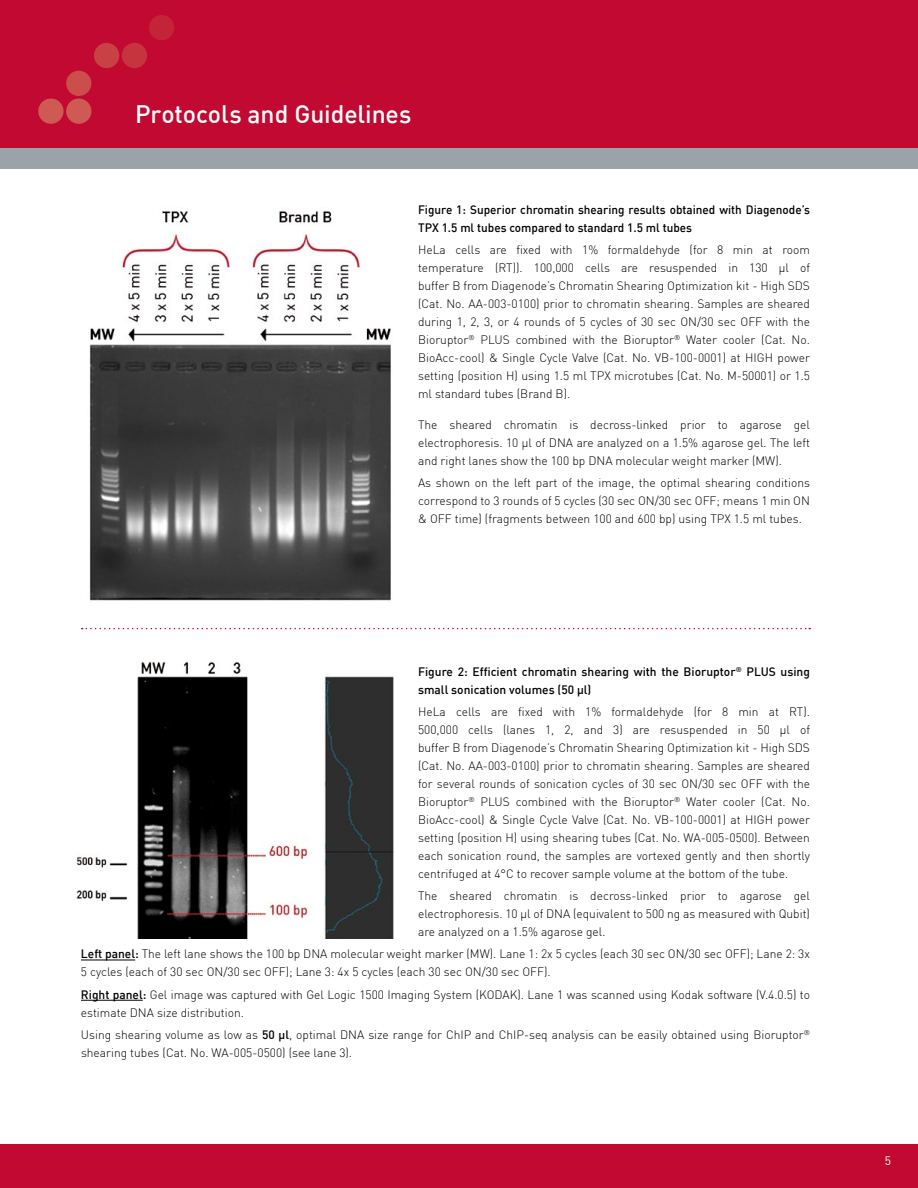
<style>
.page{position:relative;width:918px;height:1188px;background:#fff}
.page>*{position:absolute;margin:0;border:0;box-sizing:border-box;transform-origin:0 0}
.t1{font:500 24.75px "DIN";letter-spacing:-.005em;color:#fff}
.t2{font:300 12px/18px "DIN";color:#000;text-align:justify}
.t3{font:500 12px/18px "DIN";color:#000}
.t4{font:12px "DIN";color:#fff}
.s1{font-weight:500}
</style>
<div class="page">
<div style="left:0;top:1144px;width:918px;height:44px;background:#c10931"></div>
<div style="left:0;top:0;width:918px;height:162px;background:#c10931"></div>
<div style="left:0;top:148px;width:918px;height:21px;background:#9aa3a8"></div>
<div style="left:66px;top:99px;width:25px;height:25px;background:#cf5a54;border-radius:50%"></div>
<div style="left:38px;top:99px;width:26px;height:25px;background:#cf5a54;border-radius:50%"></div>
<div style="left:66px;top:71px;width:25px;height:25px;background:#cc4e4b;border-radius:50%"></div>
<div style="left:94px;top:43px;width:25px;height:25px;background:#c94144;border-radius:50%"></div>
<div style="left:122px;top:43px;width:25px;height:25px;background:#c6343d;border-radius:50%"></div>
<div style="left:149px;top:15px;width:25px;height:25px;background:#c42437;border-radius:50%"></div>
<hr style="left:81px;top:960px;width:54px;height:1px;background:#000">
<hr style="left:81px;top:1000px;width:62px;height:1px;background:#000">
<img style="left:89px;top:211px;width:302px;height:390px">
<svg style="left:82px;top:628px;width:728px;height:1px"></svg>
<img style="left:76px;top:661px;width:318px;height:277px">
<h1 class="t1" style="left:135px;top:98px;width:278px">Protocols and Guidelines</h1>
<p class="t3" style="left:418px;top:200px;width:393px">Figure 1: Superior chromatin shearing results obtained with Diagenode’s<br>TPX 1.5 ml tubes compared to standard 1.5 ml tubes</p>
<p class="t2" style="left:418px;top:240px;width:393px">HeLa cells are fixed with 1% formaldehyde (for 8 min at room temperature (RT)). 100,000 cells are resuspended in 130 μ l of buffer B from Diagenode’s Chromatin Shearing Optimization kit - High SDS (Cat. No. AA-003-0100) prior to chromatin shearing. Samples are sheared during 1, 2, 3, or 4 rounds of 5 cycles of 30 sec ON/30 sec OFF with the Bioruptor<sup>®</sup> PLUS combined with the Bioruptor<sup>®</sup> Water cooler (Cat. No.<br>BioAcc-cool) &amp; Single Cycle Valve (Cat. No. VB-100-0001) at HIGH power setting (position H) using 1.5 ml TPX microtubes (Cat. No. M-50001) or 1.5 ml standard tubes (Brand B).</p>
<p class="t2" style="left:418px;top:415px;width:393px">The sheared chromatin is decross-linked prior to agarose gel electrophoresis. 10 μl of DNA are analyzed on a 1.5% agarose gel. The left and right lanes show the 100 bp DNA molecular weight marker (MW).</p>
<p class="t2" style="left:418px;top:473px;width:393px">As shown on the left part of the image, the optimal shearing conditions correspond to 3 rounds of 5 cycles (30 sec ON/30 sec OFF; means 1 min ON &amp; OFF time) (fragments between 100 and 600 bp) using TPX 1.5 ml tubes.</p>
<p class="t3" style="left:418px;top:662px;width:393px">Figure 2: Efficient chromatin shearing with the Bioruptor<sup>®</sup> PLUS using small sonication volumes (50 µl)</p>
<p class="t2" style="left:418px;top:702px;width:393px">HeLa cells are fixed with 1% formaldehyde (for 8 min at RT).<br>500,000 cells (lanes 1, 2, and 3) are resuspended in 50 μ l of buffer B from Diagenode’s Chromatin Shearing Optimization kit - High SDS (Cat. No. AA-003-0100) prior to chromatin shearing. Samples are sheared for several rounds of sonication cycles of 30 sec ON/30 sec OFF with the Bioruptor<sup>®</sup> PLUS combined with the Bioruptor<sup>®</sup> Water cooler (Cat. No.<br>BioAcc-cool) &amp; Single Cycle Valve (Cat. No. VB-100-0001) at HIGH power setting (position H) using shearing tubes (Cat. No. WA-005-0500). Between each sonication round, the samples are vortexed gently and then shortly centrifuged at 4°C to recover sample volume at the bottom of the tube.</p>
<p class="t2" style="left:418px;top:887px;width:393px">The sheared chromatin is decross-linked prior to agarose gel electrophoresis. 10 μ l of DNA (equivalent to 500 ng as measured with Qubit) are analyzed on a 1.5% agarose gel.</p>
<p class="t2" style="left:81px;top:945px;width:731px"><span class="s1">Left panel:</span> The left lane shows the 100 bp DNA molecular weight marker (MW). Lane 1: 2x 5 cycles (each 30 sec ON/30 sec OFF); Lane 2: 3x<br>5 cycles (each of 30 sec ON/30 sec OFF); Lane 3: 4x 5 cycles (each 30 sec ON/30 sec OFF).</p>
<p class="t2" style="left:81px;top:985px;width:731px"><span class="s1">Right panel:</span> Gel image was captured with Gel Logic 1500 Imaging System (KODAK). Lane 1 was scanned using Kodak software (V.4.0.5) to estimate DNA size distribution.</p>
<p class="t2" style="left:81px;top:1025px;width:731px">Using shearing volume as low as <span class="s1">50 µl</span>, optimal DNA size range for ChIP and ChIP-seq analysis can be easily obtained using Bioruptor<sup>® </sup>shearing tubes (Cat. No. WA-005-0500) (see lane 3).</p>
<p class="t4" style="left:885px;top:1153px;width:8px">5</p>
</div>
